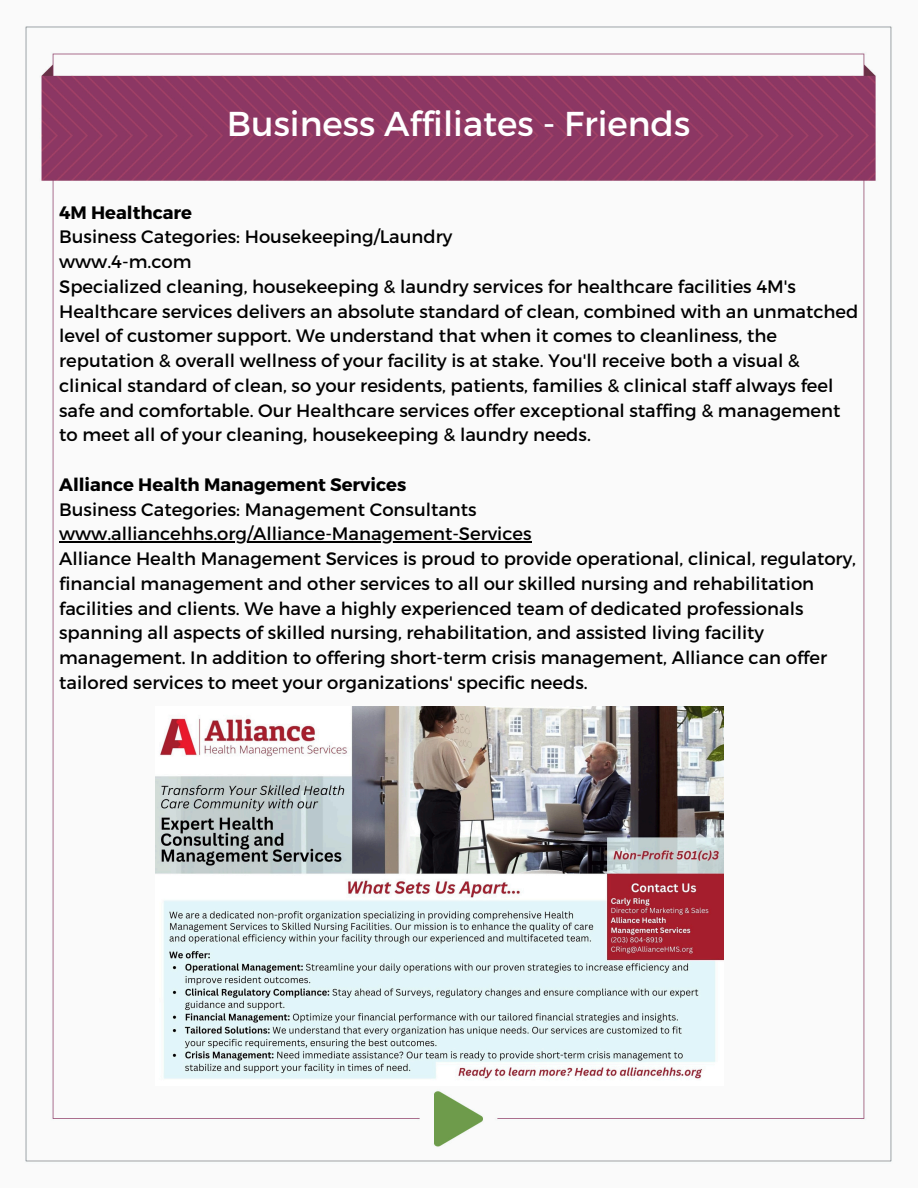
<style>
.page{position:relative;width:918px;height:1188px;background:#fff}
.page>*{position:absolute;margin:0;border:0;box-sizing:border-box;transform-origin:0 0}
.t1{font:34.5px "Montserrat";color:#fff}
.t2{font:18px/24.8px "Montserrat";color:#000}
.t3{font:700 18px "Montserrat";color:#000}
</style>
<div class="page">
<img style="left:25px;top:26px;width:868px;height:1136px">
<img style="left:156px;top:706px;width:568px;height:379px">
<hr style="left:59px;top:541px;width:473px;height:2px;background:#000">
<p class="t1" style="left:227px;top:102px;width:465px">Business Affiliates - Friends</p>
<p class="t3" style="left:59px;top:200px;width:134px">4M Healthcare</p>
<p class="t2" style="left:59px;top:224px;width:395px">Business Categories: Housekeeping/Laundry</p>
<p class="t2" style="left:59px;top:248px;width:134px">www.4-m.com</p>
<p class="t2" style="left:59px;top:273px;width:801px">Specialized cleaning, housekeeping &amp; laundry services for healthcare facilities 4M's Healthcare services delivers an absolute standard of clean, combined with an unmatched level of customer support. We understand that when it comes to cleanliness, the reputation &amp; overall wellness of your facility is at stake. You'll receive both a visual &amp; clinical standard of clean, so your residents, patients, families &amp; clinical staff always feel safe and comfortable. Our Healthcare services offer exceptional staffing &amp; management to meet all of your cleaning, housekeeping &amp; laundry needs.</p>
<p class="t3" style="left:59px;top:473px;width:349px">Alliance Health Management Services</p>
<p class="t2" style="left:59px;top:496px;width:419px">Business Categories: Management Consultants</p>
<p class="t2" style="left:59px;top:521px;width:474px">www.alliancehhs.org/Alliance-Management-Services</p>
<p class="t2" style="left:59px;top:545px;width:798px">Alliance Health Management Services is proud to provide operational, clinical, regulatory, financial management and other services to all our skilled nursing and rehabilitation facilities and clients. We have a highly experienced team of dedicated professionals spanning all aspects of skilled nursing, rehabilitation, and assisted living facility management. In addition to offering short-term crisis management, Alliance can offer tailored services to meet your organizations' specific needs.</p>
</div>
